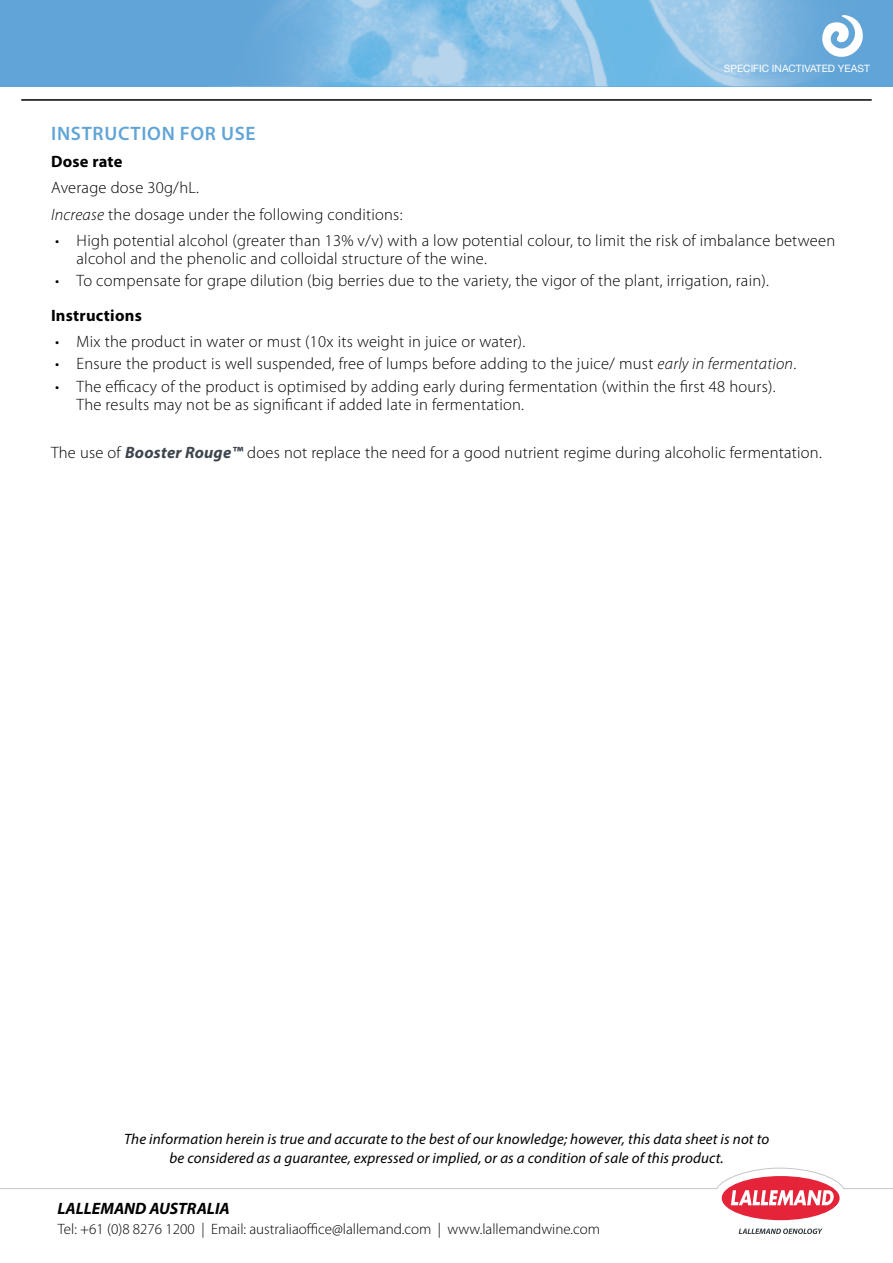
<style>
.page{position:relative;width:893px;height:1263px;background:#fff}
.page>*{position:absolute;margin:0;border:0;box-sizing:border-box;transform-origin:0 0}
.t1{font:600 19.5px "Myriad Pro";letter-spacing:.035em;color:#61a4d7}
.t2{font:300 16.5px/18px "Myriad Pro";letter-spacing:.015em;color:#000}
.t3{font:700 16.5px "Myriad Pro";letter-spacing:.015em;color:#000}
.t4{font:italic 700 16.5px "Myriad Pro";color:#000}
.t5{font:italic 15px/18.8px "Myriad Pro";letter-spacing:.01em;color:#000;text-align:center}
.t6{font:300 15px "Myriad Pro";color:#000}
.t7{font:10.2px "Helvetica Neue LT Std";color:#fff}
.s1{font-style:italic}
.s2{font-weight:700;font-style:italic;color:#3d444c}
</style>
<div class="page">
<div style="left:722px;top:1176px;width:118px;height:44px;background:#e62439;border-radius:50%"></div>
<svg style="left:0;top:1167px;width:893px;height:38px"></svg>
<svg style="left:739px;top:1228px;width:83px;height:6px"></svg>
<hr style="left:21px;top:99px;width:851px;height:2px;background:#000">
<div style="left:0;top:0;width:893px;height:86px;background:#61a4d7"></div>
<img style="left:282px;top:0;width:451px;height:86px">
<svg style="left:733px;top:0;width:88px;height:86px"></svg>
<svg style="left:822px;top:15px;width:41px;height:42px"></svg>
<div style="left:177px;top:0;width:165px;height:85px;background:linear-gradient(to right,#599ed4,#7bb7e1)"></div>
<p class="t7" style="left:724px;top:62px;width:148px">SPECIFIC INACTIVATED YEAST</p>
<p class="t1" style="left:51px;top:123px;width:206px">INSTRUCTION FOR USE</p>
<p class="t3" style="left:51px;top:152px;width:73px">Dose rate</p>
<p class="t2" style="left:51px;top:175px;width:353px;line-height:26.5px">Average dose 30g/hL.<br><span class="s1">Increase</span> the dosage under the following conditions:</p>
<p class="t2" style="left:77px;top:232px;width:760px;text-indent:-21px">• High potential alcohol (greater than 13% v/v) with a low potential colour, to limit the risk of imbalance between alcohol and the phenolic and colloidal structure of the wine.</p>
<p class="t2" style="left:55px;top:272px;width:715px">• To compensate for grape dilution (big berries due to the variety, the vigor of the plant, irrigation, rain).</p>
<p class="t3" style="left:51px;top:306px;width:92px">Instructions</p>
<p class="t2" style="left:55px;top:333px;width:472px">• Mix the product in water or must (10x its weight in juice or water).</p>
<p class="t2" style="left:55px;top:355px;width:742px">• Ensure the product is well suspended, free of lumps before adding to the juice/ must <span class="s1">early in fermentation</span>.</p>
<p class="t2" style="left:77px;top:377px;width:700px;text-indent:-21px">• The efficacy of the product is optimised by adding early during fermentation (within the first 48 hours).<br>The results may not be as significant if added late in fermentation.</p>
<p class="t2" style="left:51px;top:444px;width:772px">The use of <span class="s2">Booster Rouge™</span> does not replace the need for a good nutrient regime during alcoholic fermentation.</p>
<p class="t5" style="left:124px;top:1129px;width:647px">The information herein is true and accurate to the best of our knowledge; however, this data sheet is not to be considered as a guarantee, expressed or implied, or as a condition of sale of this product.</p>
<p class="t4" style="left:57px;top:1198px;width:174px">LALLEMAND AUSTRALIA</p>
<p class="t6" style="left:58px;top:1221px;width:544px">Tel: +61 (0)8 8276 1200 | Email: australiaoffice@lallemand.com | www.lallemandwine.com</p>
</div>
